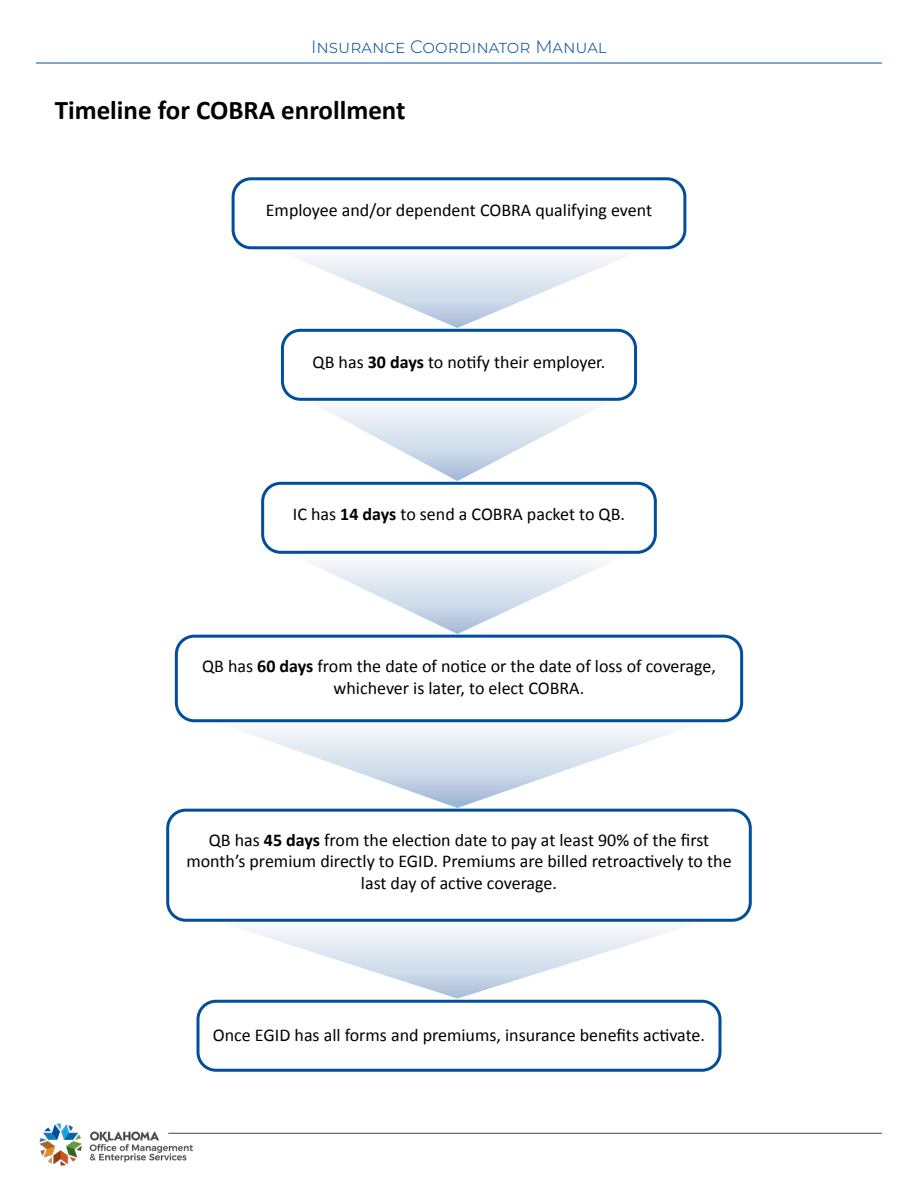
<style>
.page{position:relative;width:918px;height:1188px;background:#fff}
.page>*{position:absolute;margin:0;border:0;box-sizing:border-box;transform-origin:0 0}
.Head_1{font:700 27px "Calibri";color:#000}
.t1{font:18px/21.6px "Calibri";color:#000;text-align:center}
.t2{font:300 18px "Montserrat";color:#004f9a}
.s1{font-weight:700}
</style>
<div class="page">
<hr style="left:36px;top:63px;width:846px;height:1px;background:#004f9a">
<img style="left:39px;top:1123px;width:163px;height:43px">
<hr style="left:168px;top:1133px;width:714px;height:1px;background:#464646">
<svg style="left:274px;top:249px;width:370px;height:79px"></svg>
<svg style="left:323px;top:408px;width:273px;height:73px"></svg>
<svg style="left:309px;top:562px;width:301px;height:72px"></svg>
<svg style="left:214px;top:722px;width:490px;height:86px"></svg>
<svg style="left:246px;top:930px;width:428px;height:69px"></svg>
<div style="left:232px;top:177px;width:454px;height:72px;border:3px solid #004f9a;border-radius:18px"></div>
<div style="left:281px;top:329px;width:356px;height:72px;border:3px solid #004f9a;border-radius:18px"></div>
<div style="left:261px;top:482px;width:396px;height:72px;border:3px solid #004f9a;border-radius:18px"></div>
<div style="left:175px;top:635px;width:568px;height:87px;border:3px solid #004f9a;border-radius:18px"></div>
<div style="left:166px;top:809px;width:586px;height:113px;border:3px solid #004f9a;border-radius:18px"></div>
<div style="left:196px;top:1000px;width:526px;height:72px;border:3px solid #004f9a;border-radius:18px"></div>
<p class="t2" style="left:311px;top:35px;width:297px">Insurance Coordinator Manual</p>
<p class="Head_1" style="left:55px;top:93px;width:352px">Timeline for COBRA enrollment</p>
<p class="t1" style="left:266px;top:199px;width:388px">Employee and/or dependent COBRA qualifying event</p>
<p class="t1" style="left:313px;top:351px;width:294px">QB has <span class="s1">30 days</span> to notify their employer.</p>
<p class="t1" style="left:293px;top:503px;width:334px">IC has <span class="s1">14 days</span> to send a COBRA packet to QB.</p>
<p class="t1" style="left:202px;top:655px;width:515px">QB has <span class="s1">60 days</span> from the date of notice or the date of loss of coverage, whichever is later, to elect COBRA.</p>
<p class="t1" style="left:186px;top:829px;width:547px">QB has <span class="s1">45 days</span> from the election date to pay at least 90% of the first month’s premium directly to EGID. Premiums are billed retroactively to the last day of active coverage.</p>
<p class="t1" style="left:213px;top:1024px;width:494px">Once EGID has all forms and premiums, insurance benefits activate.</p>
</div>
